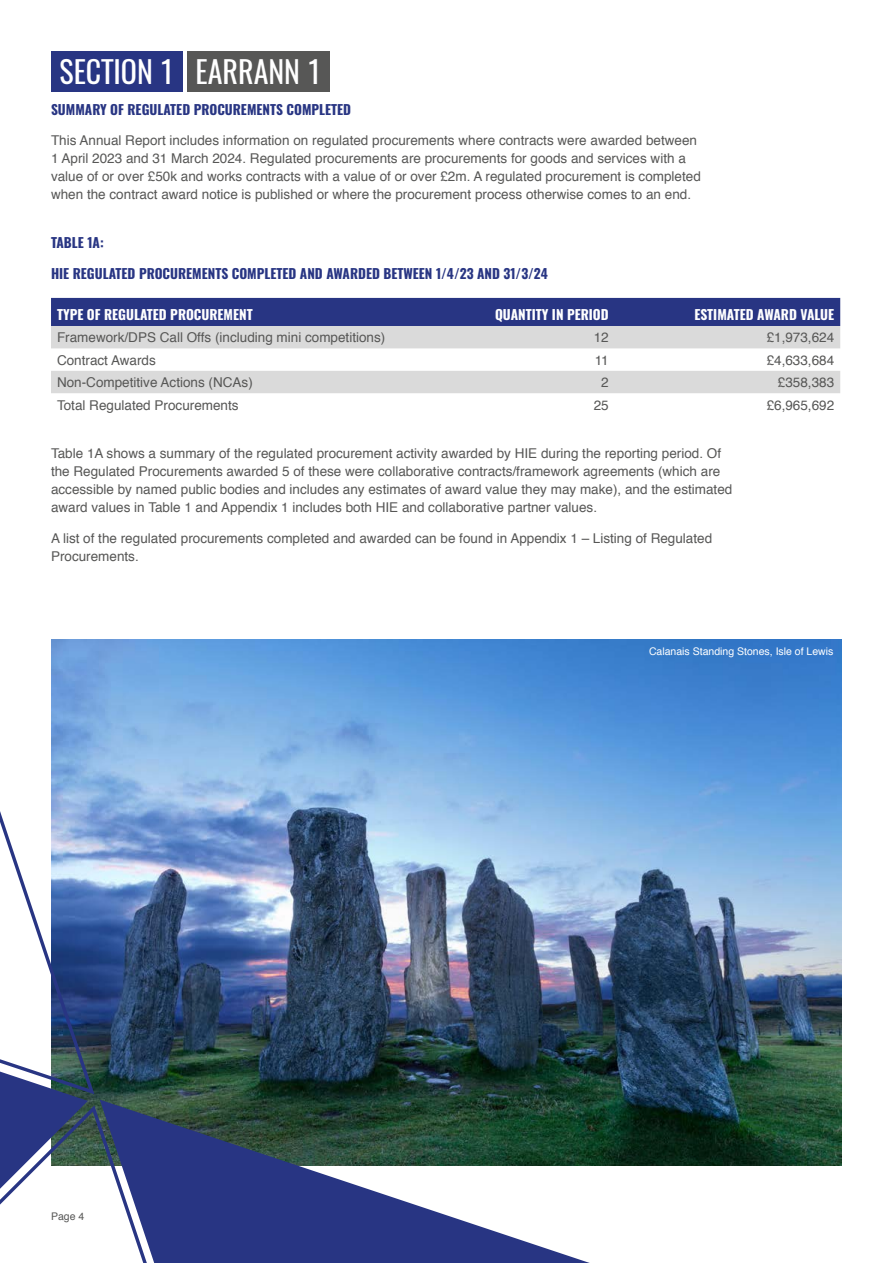
<style>
.page{position:relative;width:893px;height:1263px;background:#fff}
.page>*{position:absolute;margin:0;border:0;box-sizing:border-box;transform-origin:0 0}
.Titles{font:30px "Oswald";color:#fff}
.Body_text{font:13.5px/18px "Helvetica";color:#575756}
.Para_titles{font:700 13.5px "Oswald";color:#283583}
.Para_titles-2{font:700 13.5px "Oswald";color:#fff}
.Body_text-2{font:10.5px "Helvetica";color:#fff}
.t1{font:10.5px "Helvetica";color:#575756}
</style>
<div class="page">
<div style="left:51px;top:51px;width:131px;height:41px;background:#283583"></div>
<div style="left:51px;top:298px;width:789px;height:28px;background:#283583"></div>
<svg style="left:51px;top:326px;width:789px;height:67px;fill:#dadada"></svg>
<img style="left:96px;top:639px;width:746px;height:527px">
<div style="left:187px;top:51px;width:142px;height:41px;background:#575756"></div>
<svg style="left:0;top:639px;width:96px;height:297px"></svg>
<svg style="left:260px;top:1098px;width:338px;height:165px"></svg>
<svg style="left:0;top:936px;width:260px;height:327px"></svg>
<p class="Titles" style="left:60px;top:51px;width:116px">SECTION 1</p>
<p class="Para_titles" style="left:51px;top:102px;width:302px">SUMMARY OF REGULATED PROCUREMENTS COMPLETED</p>
<p class="Body_text" style="left:51px;top:132px;width:651px">This Annual Report includes information on regulated procurements where contracts were awarded between 1 April 2023 and 31 March 2024. Regulated procurements are procurements for goods and services with a value of or over £50k and works contracts with a value of or over £2m. A regulated procurement is completed when the contract award notice is published or where the procurement process otherwise comes to an end.</p>
<p class="Para_titles" style="left:51px;top:236px;width:54px">TABLE 1A:</p>
<p class="Para_titles" style="left:51px;top:267px;width:498px">HIE REGULATED PROCUREMENTS COMPLETED AND AWARDED BETWEEN 1/4/23 AND 31/3/24</p>
<p class="Para_titles-2" style="left:57px;top:307px;width:197px">TYPE OF REGULATED PROCUREMENT</p>
<p class="Para_titles-2" style="left:495px;top:307px;width:115px">QUANTITY IN PERIOD</p>
<p class="Para_titles-2" style="left:694px;top:307px;width:141px">ESTIMATED AWARD VALUE</p>
<p class="Body_text" style="left:57px;top:329px;width:330px">Framework/DPS Call Offs (including mini competitions)</p>
<p class="Body_text" style="left:594px;top:329px;width:17px">12</p>
<p class="Body_text" style="left:767px;top:329px;width:69px">£1,973,624</p>
<p class="Body_text" style="left:57px;top:352px;width:100px">Contract Awards</p>
<p class="Body_text" style="left:595px;top:352px;width:16px">11</p>
<p class="Body_text" style="left:767px;top:352px;width:69px">£4,633,684</p>
<p class="Body_text" style="left:57px;top:374px;width:197px">Non-Competitive Actions (NCAs)</p>
<p class="Body_text" style="left:601px;top:374px;width:9px">2</p>
<p class="Body_text" style="left:778px;top:374px;width:58px">£358,383</p>
<p class="Body_text" style="left:57px;top:397px;width:183px">Total Regulated Procurements</p>
<p class="Body_text" style="left:594px;top:397px;width:17px">25</p>
<p class="Body_text" style="left:767px;top:397px;width:69px">£6,965,692</p>
<p class="Body_text" style="left:51px;top:445px;width:683px">Table 1A shows a summary of the regulated procurement activity awarded by HIE during the reporting period. Of the Regulated Procurements awarded 5 of these were collaborative contracts/framework agreements (which are accessible by named public bodies and includes any estimates of award value they may make), and the estimated award values in Table 1 and Appendix 1 includes both HIE and collaborative partner values.</p>
<p class="Body_text" style="left:51px;top:530px;width:663px">A list of the regulated procurements completed and awarded can be found in Appendix 1 – Listing of Regulated<br>Procurements.</p>
<p class="Titles" style="left:196px;top:51px;width:127px">EARRANN 1</p>
<p class="t1" style="left:51px;top:1209px;width:35px">Page 4</p>
<p class="Body_text-2" style="left:649px;top:644px;width:186px">Calanais Standing Stones, Isle of Lewis</p>
</div>
